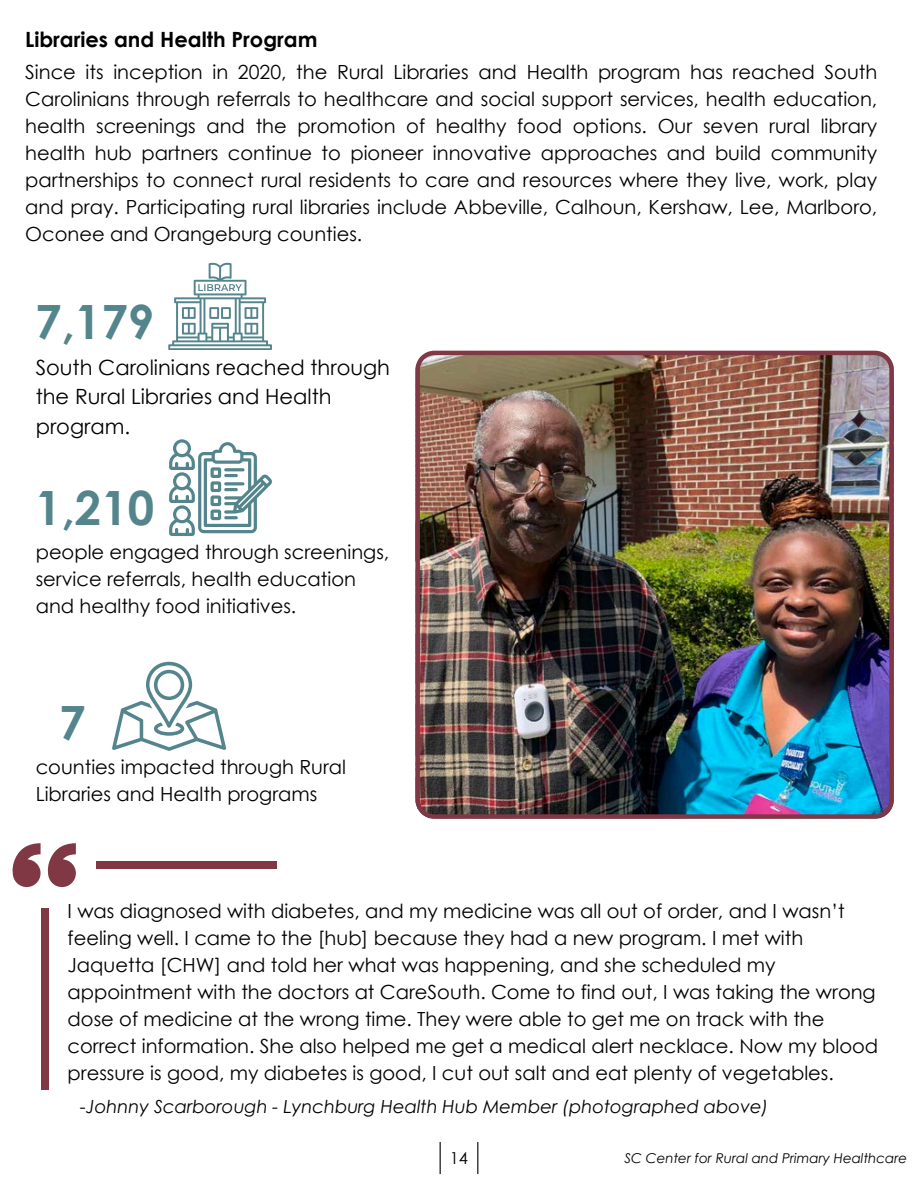
<style>
.page{position:relative;width:918px;height:1188px;background:#fff}
.page>*{position:absolute;margin:0;border:0;box-sizing:border-box;transform-origin:0 0}
.t1{font:700 47.25px "Century Gothic";color:#54858d}
.t2{font:21px/29.2px "Century Gothic";color:#000}
.t3{font:700 21px "Century Gothic";color:#000}
.t4{font:19.5px/27px "Century Gothic";color:#000}
.t5{font:italic 18px "Century Gothic";color:#000}
.t6{font:16.5px "Century Gothic";color:#000}
.t7{font:italic 13.5px "Century Gothic";color:#000}
</style>
<div class="page">
<svg style="left:168px;top:262px;width:104px;height:88px"></svg>
<svg style="left:169px;top:439px;width:102px;height:97px"></svg>
<svg style="left:112px;top:662px;width:114px;height:89px"></svg>
<div style="left:41px;top:908px;width:8px;height:181px;background:#803844"></div>
<div style="left:96px;top:861px;width:181px;height:8px;background:#803844"></div>
<svg style="left:47px;top:843px;width:29px;height:44px"></svg>
<svg style="left:12px;top:843px;width:29px;height:44px"></svg>
<img style="left:415px;top:351px;width:479px;height:468px">
<hr style="left:440px;top:1142px;width:1px;height:32px;background:#000">
<hr style="left:477px;top:1142px;width:1px;height:32px;background:#000">
<h3 class="t3" style="left:25px;top:26px;width:294px">Libraries and Health Program</h3>
<p class="t4" style="left:25px;top:57px;width:854px;text-align:justify">Since its inception in 2020, the Rural Libraries and Health program has reached South Carolinians through referrals to healthcare and social support services, health education, health screenings and the promotion of healthy food options. Our seven rural library health hub partners continue to pioneer innovative approaches and build community partnerships to connect rural residents to care and resources where they live, work, play and pray. Participating rural libraries include Abbeville, Calhoun, Kershaw, Lee, Marlboro, Oconee and Orangeburg counties.</p>
<h3 class="t1" style="left:35px;top:292px;width:121px">7,179</h3>
<h1 class="t2" style="left:36px;top:352px;width:356px">South Carolinians reached through the Rural Libraries and Health program.</h1>
<h1 class="t1" style="left:35px;top:478px;width:121px">1,210</h1>
<p class="t4" style="left:36px;top:538px;width:355px">people engaged through screenings, service referrals, health education and healthy food initiatives.</p>
<p class="t1" style="left:59px;top:692px;width:28px">7</p>
<h3 class="t4" style="left:36px;top:752px;width:312px">counties impacted through Rural<br>Libraries and Health programs</h3>
<p class="t4" style="left:68px;top:897px;width:812px">I was diagnosed with diabetes, and my medicine was all out of order, and I wasn’t feeling well. I came to the [hub] because they had a new program. I met with Jaquetta [CHW] and told her what was happening, and she scheduled my appointment with the doctors at CareSouth. Come to find out, I was taking the wrong dose of medicine at the wrong time. They were able to get me on track with the correct information. She also helped me get a medical alert necklace. Now my blood pressure is good, my diabetes is good, I cut out salt and eat plenty of vegetables.</p>
<h3 class="t5" style="left:80px;top:1095px;width:690px">-Johnny Scarborough - Lynchburg Health Hub Member (photographed above)</h3>
<p class="t6" style="left:450px;top:1147px;width:20px">14</p>
<p class="t7" style="left:624px;top:1149px;width:284px">SC Center for Rural and Primary Healthcare</p>
</div>
